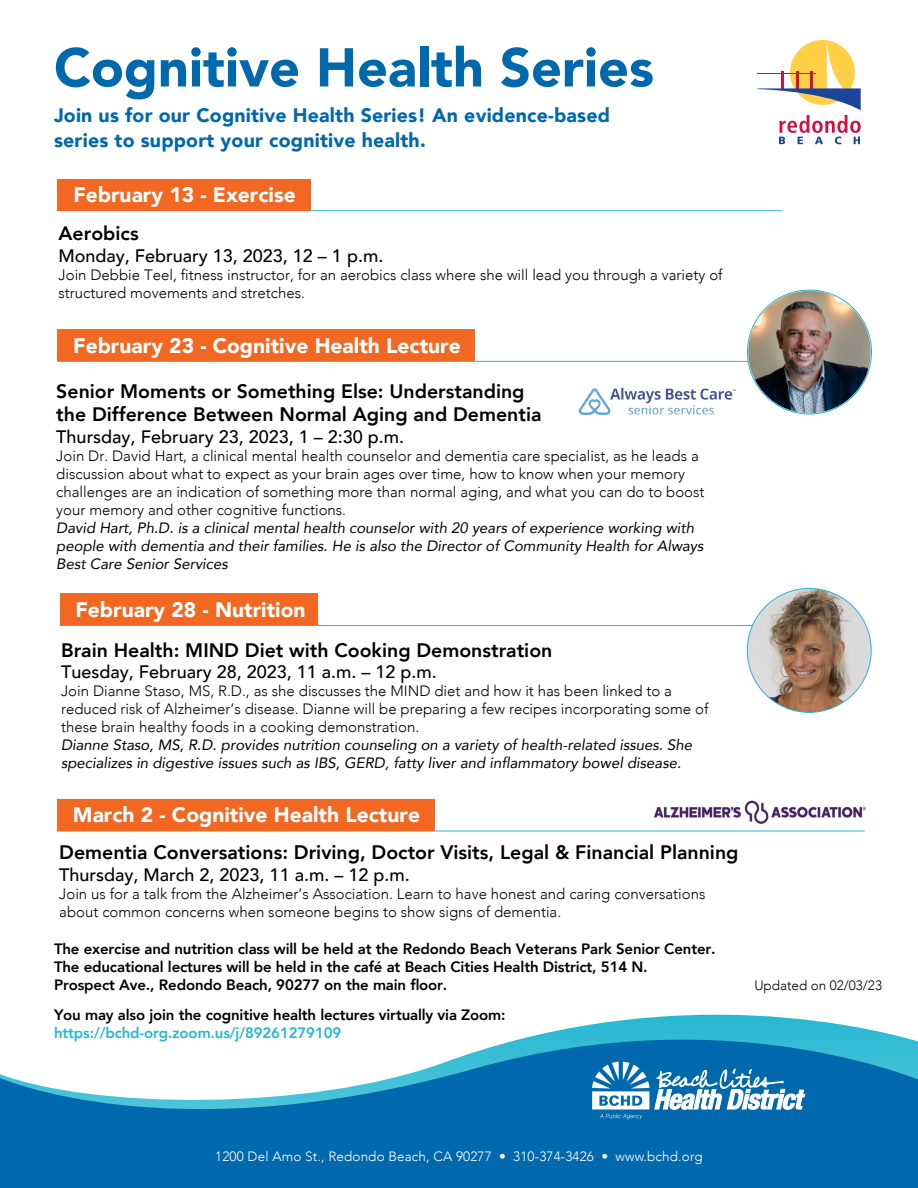
<style>
.page{position:relative;width:918px;height:1188px;background:#fff}
.page>*{position:absolute;margin:0;border:0;box-sizing:border-box;transform-origin:0 0}
.t1{font:900 54px "Avenir";color:#0068ac}
.t2{font:900 21px "Avenir";color:#fff}
.t3{font:800 19.5px/23.4px "Avenir";color:#000}
.t4{font:900 19.5px/25.5px "Avenir";letter-spacing:.01em;color:#0068ac}
.t5{font:500 18px "Avenir";color:#000}
.t6{font:300 15px/18px "Avenir";color:#000}
.t7{font:italic 15px/18px "Avenir";color:#000}
.t8{font:800 15px/18px "Avenir";letter-spacing:-.01em;color:#000}
.t9{font:800 15px "Avenir";letter-spacing:-.01em;color:#25b7d1}
.t10{font:300 13.5px "Avenir";letter-spacing:.01em;color:#fff}
.t11{font:300 13.5px "Avenir";color:#000}
</style>
<div class="page">
<svg style="left:758px;top:40px;width:103px;height:104px"></svg>
<svg style="left:0;top:1014px;width:918px;height:174px;fill:#0068ac"></svg>
<svg style="left:592px;top:1062px;width:213px;height:57px"></svg>
<hr style="left:57px;top:361px;width:811px;height:1px;background:#25b7d1">
<div style="left:57px;top:329px;width:418px;height:32px;background:#f26722"></div>
<img style="left:655px;top:800px;width:211px;height:24px">
<hr style="left:57px;top:831px;width:808px;height:1px;background:#25b7d1">
<div style="left:57px;top:799px;width:377px;height:32px;background:#f26722"></div>
<img style="left:578px;top:387px;width:158px;height:28px">
<img style="left:748px;top:290px;width:123px;height:124px;border-radius:62px">
<hr style="left:57px;top:210px;width:725px;height:1px;background:#25b7d1">
<div style="left:57px;top:179px;width:254px;height:31px;background:#f26722"></div>
<hr style="left:60px;top:625px;width:724px;height:1px;background:#25b7d1">
<div style="left:60px;top:594px;width:257px;height:31px;background:#f26722"></div>
<img style="left:747px;top:588px;width:124px;height:124px;border-radius:62px">
<h1 class="t1" style="left:54px;top:21px;width:601px">Cognitive Health Series</h1>
<h3 class="t4" style="left:54px;top:102px;width:558px">Join us for our Cognitive Health Series! An evidence-based series to support your cognitive health.</h3>
<h2 class="t2" style="left:73px;top:177px;width:224px">February 13 - Exercise</h2>
<h3 class="t3" style="left:59px;top:222px;width:82px">Aerobics</h3>
<p class="t5" style="left:59px;top:240px;width:326px">Monday, February 13, 2023, 12 – 1 p.m.</p>
<p class="t6" style="left:59px;top:265px;width:666px">Join Debbie Teel, fitness instructor, for an aerobics class where she will lead you through a variety of structured movements and stretches.</p>
<h2 class="t2" style="left:73px;top:327px;width:389px">February 23 - Cognitive Health Lecture</h2>
<h3 class="t3" style="left:56px;top:379px;width:487px">Senior Moments or Something Else: Understanding the Difference Between Normal Aging and Dementia</h3>
<p class="t5" style="left:56px;top:421px;width:349px">Thursday, February 23, 2023, 1 – 2:30 p.m.</p>
<p class="t6" style="left:56px;top:446px;width:650px">Join Dr. David Hart, a clinical mental health counselor and dementia care specialist, as he leads a discussion about what to expect as your brain ages over time, how to know when your memory challenges are an indication of something more than normal aging, and what you can do to boost your memory and other cognitive functions.</p>
<p class="t7" style="left:56px;top:518px;width:649px">David Hart, Ph.D. is a clinical mental health counselor with 20 years of experience working with people with dementia and their families. He is also the Director of Community Health for Always<br>Best Care Senior Services</p>
<h2 class="t2" style="left:75px;top:591px;width:232px">February 28 - Nutrition</h2>
<h3 class="t3" style="left:61px;top:638px;width:493px">Brain Health: MIND Diet with Cooking Demonstration</h3>
<p class="t5" style="left:61px;top:657px;width:377px">Tuesday, February 28, 2023, 11 a.m. – 12 p.m.</p>
<p class="t6" style="left:61px;top:682px;width:649px">Join Dianne Staso, MS, R.D., as she discusses the MIND diet and how it has been linked to a reduced risk of Alzheimer’s disease. Dianne will be preparing a few recipes incorporating some of these brain healthy foods in a cooking demonstration.</p>
<p class="t7" style="left:61px;top:736px;width:633px">Dianne Staso, MS, R.D. provides nutrition counseling on a variety of health-related issues. She specializes in digestive issues such as IBS, GERD, fatty liver and inflammatory bowel disease.</p>
<h2 class="t2" style="left:73px;top:797px;width:349px">March 2 - Cognitive Health Lecture</h2>
<h3 class="t3" style="left:59px;top:841px;width:681px">Dementia Conversations: Driving, Doctor Visits, Legal &amp; Financial Planning</h3>
<p class="t5" style="left:59px;top:859px;width:352px">Thursday, March 2, 2023, 11 a.m. – 12 p.m.</p>
<p class="t6" style="left:59px;top:885px;width:648px">Join us for a talk from the Alzheimer’s Association. Learn to have honest and caring conversations about common concerns when someone begins to show signs of dementia.</p>
<p class="t8" style="left:54px;top:940px;width:663px">The exercise and nutrition class will be held at the Redondo Beach Veterans Park Senior Center.<br>The educational lectures will be held in the café at Beach Cities Health District, 514 N.<br>Prospect Ave., Redondo Beach, 90277 on the main floor.</p>
<p class="t8" style="left:54px;top:1006px;width:453px">You may also join the cognitive health lectures virtually via Zoom:</p>
<p class="t9" style="left:54px;top:1021px;width:289px">https://bchd-org.zoom.us/j/89261279109</p>
<p class="t11" style="left:754px;top:977px;width:129px">Updated on 02/03/23</p>
<p class="t10" style="left:215px;top:1148px;width:489px">1200 Del Amo St., Redondo Beach, CA 90277 • 310-374-3426 • www.bchd.org</p>
</div>
